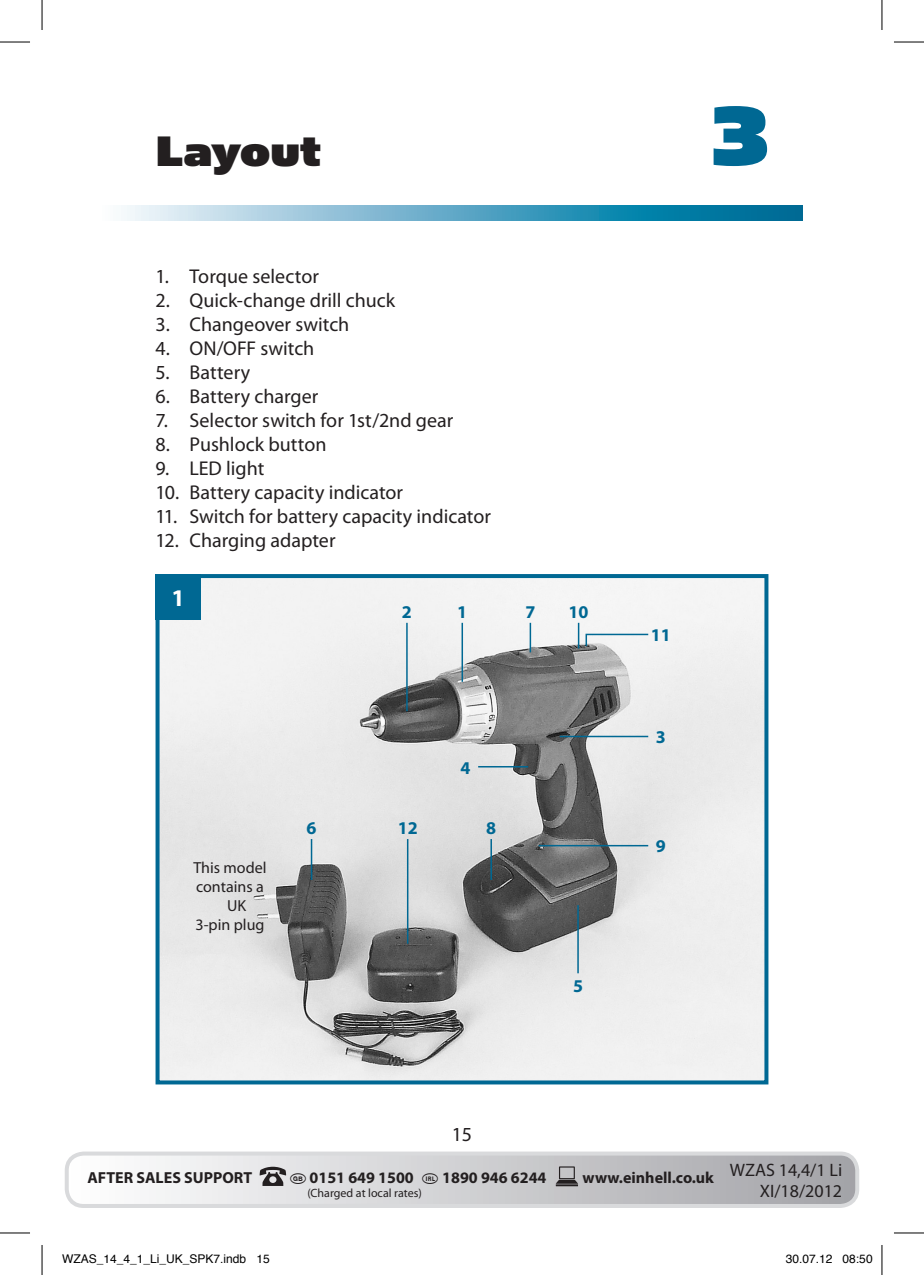
<style>
.page{position:relative;width:924px;height:1275px;background:#fff}
.page>*{position:absolute;margin:0;border:0;box-sizing:border-box;transform-origin:0 0}
.t1{font:96px "Simian Text Gorilla";color:#006893}
.t2{font:48px "Simian Text Gorilla";letter-spacing:-.005em;color:#231f20}
.t3{font:700 24px "Myriad Pro";color:#fff}
.t4{font:20px "Myriad Pro";color:#231f20}
.t5{font:700 18px "Myriad Pro";color:#006893}
.t6{font:18px "Myriad Pro";color:#231f20}
.t7{font:700 16px "Myriad Pro";color:#231f20}
.t8{font:16px "Myriad Pro";color:#231f20}
.t9{font:12px "Helvetica";color:#000}
.t10{font:12px "Myriad Pro";color:#231f20}
.s1{font-family:"National Codes Europe";font-weight:400}
</style>
<div class="page">
<svg style="left:124px;top:205px;width:678px;height:16px"></svg>
<div style="left:65px;top:1151px;width:793px;height:57px;border:4px solid #d9dadc;border-radius:17px"></div>
<svg style="left:67px;top:1153px;width:789px;height:53px"></svg>
<img style="left:160px;top:579px;width:603px;height:500px">
<div style="left:155px;top:574px;width:613px;height:510px;border:4px solid #006893"></div>
<div style="left:155px;top:574px;width:46px;height:45px;background:#006893"></div>
<hr style="left:478px;top:766px;width:50px;height:1px;background:#006893">
<hr style="left:406px;top:623px;width:1px;height:88px;background:#006893">
<hr style="left:577px;top:905px;width:1px;height:68px;background:#006893">
<hr style="left:461px;top:623px;width:2px;height:59px;background:#006893">
<hr style="left:529px;top:623px;width:2px;height:29px;background:#006893">
<hr style="left:577px;top:623px;width:2px;height:25px;background:#006893">
<svg style="left:584px;top:633px;width:65px;height:14px"></svg>
<hr style="left:559px;top:735px;width:89px;height:2px;background:#006893">
<hr style="left:538px;top:845px;width:110px;height:1px;background:#006893">
<hr style="left:490px;top:839px;width:1px;height:41px;background:#006893">
<hr style="left:310px;top:839px;width:2px;height:41px;background:#006893">
<hr style="left:407px;top:839px;width:1px;height:104px;background:#006893">
<hr style="left:0;top:42px;width:30px;height:1px;background:#000">
<hr style="left:893px;top:42px;width:30px;height:1px;background:#000">
<hr style="left:0;top:1232px;width:30px;height:1px;background:#000">
<hr style="left:893px;top:1232px;width:30px;height:1px;background:#000">
<hr style="left:42px;top:0;width:1px;height:30px;background:#000">
<hr style="left:42px;top:1245px;width:1px;height:30px;background:#000">
<hr style="left:881px;top:0;width:1px;height:30px;background:#000">
<hr style="left:881px;top:1245px;width:1px;height:30px;background:#000">
<h2 class="t2" style="left:155px;top:124px;width:167px">Layout</h2>
<p class="t4" style="left:155px;top:265px;width:165px">1. Torque selector</p>
<p class="t4" style="left:155px;top:289px;width:241px">2. Quick-change drill chuck</p>
<p class="t4" style="left:155px;top:313px;width:195px">3. Changeover switch</p>
<p class="t4" style="left:155px;top:337px;width:160px">4. ON/OFF switch</p>
<p class="t4" style="left:155px;top:361px;width:96px">5. Battery</p>
<p class="t4" style="left:155px;top:385px;width:164px">6. Battery charger</p>
<p class="t4" style="left:155px;top:409px;width:299px">7. Selector switch for 1st/2nd gear</p>
<p class="t4" style="left:155px;top:433px;width:172px">8. Pushlock button</p>
<p class="t4" style="left:155px;top:457px;width:110px">9. LED light</p>
<p class="t4" style="left:155px;top:481px;width:249px">10. Battery capacity indicator</p>
<p class="t4" style="left:155px;top:505px;width:337px">11. Switch for battery capacity indicator</p>
<p class="t4" style="left:155px;top:529px;width:181px">12. Charging adapter</p>
<p class="t3" style="left:171px;top:584px;width:15px">1</p>
<p class="t5" style="left:402px;top:602px;width:11px">2</p>
<p class="t5" style="left:457px;top:602px;width:11px">1</p>
<p class="t5" style="left:525px;top:602px;width:11px">7</p>
<p class="t5" style="left:568px;top:602px;width:21px">10</p>
<p class="t5" style="left:460px;top:758px;width:11px">4</p>
<p class="t8" style="left:193px;top:858px;width:75px">This model</p>
<p class="t8" style="left:196px;top:877px;width:69px">contains a</p>
<p class="t8" style="left:227px;top:897px;width:21px">UK</p>
<p class="t8" style="left:195px;top:916px;width:70px">3-pin plug</p>
<p class="t5" style="left:306px;top:818px;width:11px">6</p>
<p class="t5" style="left:397px;top:818px;width:21px">12</p>
<p class="t5" style="left:486px;top:818px;width:11px">8</p>
<p class="t4" style="left:451px;top:1123px;width:22px">15</p>
<p class="t5" style="left:572px;top:975px;width:11px">5</p>
<h1 class="t1" style="left:711px;top:82px;width:58px">3</h1>
<p class="t5" style="left:650px;top:625px;width:21px">11</p>
<p class="t5" style="left:655px;top:727px;width:11px">3</p>
<p class="t5" style="left:655px;top:836px;width:11px">9</p>
<p class="t7" style="left:422px;top:1168px;width:126px"><span class="s1">D</span> 1890 946 6244</p>
<p class="t7" style="left:582px;top:1168px;width:261px">www.einhell.co.uk <sup>WZAS</sup> <sup>14,4/1</sup> <sup>Li</sup></p>
<p class="t6" style="left:759px;top:1181px;width:84px">XI/18/2012</p>
<p class="t7" style="left:87px;top:1168px;width:166px">AFTER SALES SUPPORT</p>
<p class="t7" style="left:290px;top:1168px;width:125px"><span class="s1">t</span> 0151 649 1500</p>
<p class="t10" style="left:307px;top:1186px;width:116px">(Charged at local rates)</p>
<p class="t9" style="left:62px;top:1249px;width:209px">WZAS_14_4_1_Li_UK_SPK7.indb 15</p>
<p class="t9" style="left:785px;top:1249px;width:88px">30.07.12 08:50</p>
</div>
